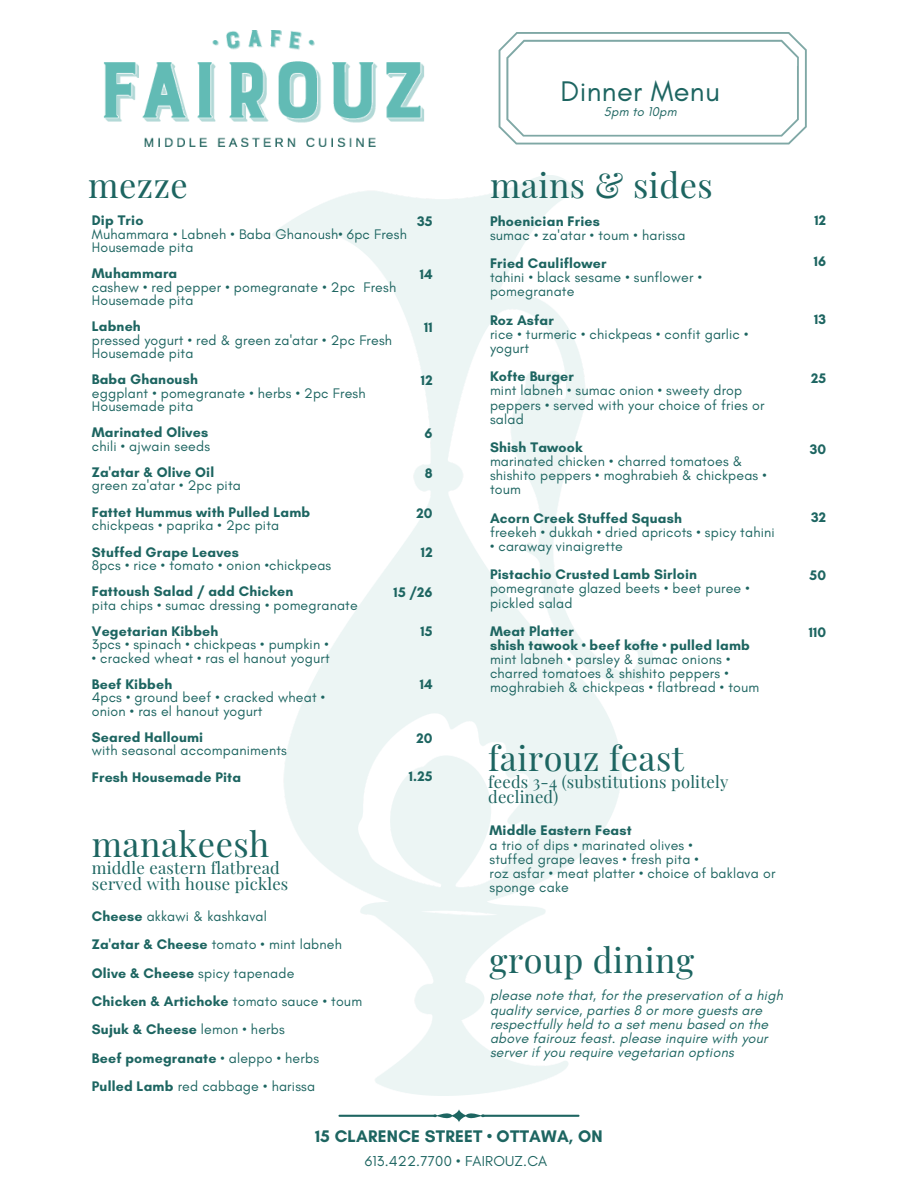
<style>
.page{position:relative;width:918px;height:1188px;background:#fff}
.page>*{position:absolute;margin:0;border:0;box-sizing:border-box;transform-origin:0 0}
.t1{font:34.35px "Playfair Display";letter-spacing:.015em;color:#1d6561}
.t2{font:34.2px "Playfair Display";letter-spacing:.015em;color:#1d6561}
.t3{font:28.95px "Glacial Indifference";letter-spacing:.015em;color:#1d6561}
.t4{font:700 17.1px "Glacial Indifference";letter-spacing:.015em;color:#1d6561}
.t5{font:16.5px/15.9px "Playfair Display";letter-spacing:.015em;color:#1d6561}
.t6{font:14.7px "Glacial Indifference";letter-spacing:.015em;color:#1d6561}
.t7{font:14.1px/14.1px "Glacial Indifference";letter-spacing:.015em;color:#1d6561}
.t8{font:700 14.1px/14.1px "Glacial Indifference";letter-spacing:.015em;color:#1d6561}
.t9{font:italic 14.1px/14.1px "Glacial Indifference";letter-spacing:.015em;color:#1d6561}
.t10{font:italic 12.9px "Glacial Indifference";letter-spacing:.015em;color:#1d6561}
.s1{font-weight:700}
</style>
<div class="page">
<svg style="left:450px;top:1109px;width:18px;height:14px"></svg>
<svg style="left:466px;top:1113px;width:19px;height:5px"></svg>
<svg style="left:433px;top:1113px;width:19px;height:5px"></svg>
<hr style="left:483px;top:1115px;width:97px;height:2px;background:#1d6561">
<hr style="left:338px;top:1115px;width:97px;height:2px;background:#1d6561">
<svg style="left:499px;top:32px;width:308px;height:113px"></svg>
<img style="left:103px;top:30px;width:321px;height:117px">
<h3 class="t3" style="left:561px;top:74px;width:161px">Dinner Menu</h3>
<p class="t10" style="left:604px;top:104px;width:74px">5pm to 10pm</p>
<h2 class="t2" style="left:88px;top:161px;width:101px">mezze</h2>
<h2 class="t2" style="left:490px;top:161px;width:224px">mains &amp; sides</h2>
<p class="t8" style="left:92px;top:213px;width:53px">Dip Trio</p>
<p class="t7" style="left:92px;top:227px;width:317px;line-height:13.2px">Muhammara • Labneh • Baba Ghanoush• 6pc Fresh<br>Housemade pita</p>
<p class="t8" style="left:92px;top:266px;width:87px">Muhammara</p>
<p class="t7" style="left:92px;top:280px;width:306px;line-height:13.2px">cashew • red pepper • pomegranate • 2pc Fresh<br>Housemade pita</p>
<p class="t8" style="left:92px;top:319px;width:51px">Labneh</p>
<p class="t7" style="left:92px;top:333px;width:302px;line-height:13.2px">pressed yogurt • red &amp; green za'atar • 2pc Fresh<br>Housemade pita</p>
<p class="t8" style="left:92px;top:372px;width:108px">Baba Ghanoush</p>
<p class="t7" style="left:92px;top:386px;width:275px;line-height:13.2px">eggplant • pomegranate • herbs • 2pc Fresh<br>Housemade pita</p>
<p class="t8" style="left:92px;top:425px;width:118px">Marinated Olives</p>
<p class="t7" style="left:92px;top:439px;width:120px">chili • ajwain seeds</p>
<p class="t8" style="left:92px;top:465px;width:124px">Za'atar &amp; Olive Oil</p>
<p class="t7" style="left:92px;top:478px;width:151px">green za'atar • 2pc pita</p>
<p class="t8" style="left:92px;top:505px;width:220px">Fattet Hummus with Pulled Lamb</p>
<p class="t7" style="left:92px;top:518px;width:189px">chickpeas • paprika • 2pc pita</p>
<p class="t8" style="left:92px;top:545px;width:149px">Stuffed Grape Leaves</p>
<p class="t7" style="left:92px;top:558px;width:241px">8pcs • rice • tomato • onion •chickpeas</p>
<p class="t8" style="left:92px;top:584px;width:203px">Fattoush Salad / add Chicken</p>
<p class="t7" style="left:92px;top:598px;width:268px">pita chips • sumac dressing • pomegranate</p>
<p class="t8" style="left:92px;top:624px;width:128px">Vegetarian Kibbeh</p>
<p class="t7" style="left:92px;top:637px;width:238px">3pcs • spinach • chickpeas • pumpkin •</p>
<p class="t7" style="left:92px;top:651px;width:240px">• cracked wheat • ras el hanout yogurt</p>
<p class="t8" style="left:92px;top:677px;width:82px">Beef Kibbeh</p>
<p class="t7" style="left:92px;top:691px;width:235px;line-height:13.2px">4pcs • ground beef • cracked wheat • onion • ras el hanout yogurt</p>
<p class="t8" style="left:92px;top:730px;width:113px">Seared Halloumi</p>
<p class="t7" style="left:92px;top:743px;width:197px">with seasonal accompaniments</p>
<p class="t8" style="left:92px;top:770px;width:151px">Fresh Housemade Pita</p>
<p class="t8" style="left:417px;top:214px;width:17px">35</p>
<p class="t8" style="left:420px;top:267px;width:14px">14</p>
<p class="t8" style="left:424px;top:320px;width:10px">11</p>
<p class="t8" style="left:421px;top:373px;width:13px">12</p>
<p class="t8" style="left:425px;top:426px;width:10px">6</p>
<p class="t8" style="left:425px;top:466px;width:9px">8</p>
<p class="t8" style="left:416px;top:506px;width:18px">20</p>
<p class="t8" style="left:421px;top:545px;width:13px">12</p>
<p class="t8" style="left:394px;top:585px;width:41px">15 /26</p>
<p class="t8" style="left:421px;top:624px;width:14px">15</p>
<p class="t8" style="left:420px;top:677px;width:14px">14</p>
<p class="t8" style="left:416px;top:731px;width:18px">20</p>
<p class="t8" style="left:409px;top:769px;width:25px">1.25</p>
<h2 class="t2" style="left:92px;top:820px;width:179px">manakeesh</h2>
<p class="t5" style="left:92px;top:859px;width:198px">middle eastern flatbread served with house pickles</p>
<p class="t7" style="left:92px;top:902px;width:272px;line-height:28.3px"><span class="s1">Cheese</span> akkawi &amp; kashkaval<br><span class="s1">Za'atar &amp; Cheese</span> tomato • mint labneh<br><span class="s1">Olive &amp; Cheese</span> spicy tapenade<br><span class="s1">Chicken &amp; Artichoke</span> tomato sauce • toum<br><span class="s1">Sujuk &amp; Cheese</span> lemon • herbs<br><span class="s1">Beef pomegranate</span> • aleppo • herbs<br><span class="s1">Pulled Lamb</span> red cabbage • harissa</p>
<p class="t8" style="left:490px;top:214px;width:111px">Phoenician Fries</p>
<p class="t7" style="left:490px;top:228px;width:197px">sumac • za'atar • toum • harissa</p>
<p class="t8" style="left:490px;top:256px;width:118px">Fried Cauliflower</p>
<p class="t7" style="left:490px;top:270px;width:214px">tahini • black sesame • sunflower • pomegranate</p>
<p class="t8" style="left:490px;top:313px;width:65px">Roz Asfar</p>
<p class="t7" style="left:490px;top:327px;width:260px">rice • turmeric • chickpeas • confit garlic • yogurt</p>
<p class="t8" style="left:490px;top:369px;width:85px">Kofte Burger</p>
<p class="t7" style="left:490px;top:383px;width:276px">mint labneh • sumac onion • sweety drop peppers • served with your choice of fries or salad</p>
<p class="t8" style="left:490px;top:440px;width:94px">Shish Tawook</p>
<p class="t7" style="left:490px;top:454px;width:278px">marinated chicken • charred tomatoes &amp; shishito peppers • moghrabieh &amp; chickpeas • toum</p>
<p class="t8" style="left:490px;top:511px;width:193px">Acorn Creek Stuffed Squash</p>
<p class="t7" style="left:490px;top:525px;width:286px">freekeh • dukkah • dried apricots • spicy tahini</p>
<p class="t7" style="left:490px;top:539px;width:134px">• caraway vinaigrette</p>
<p class="t8" style="left:490px;top:567px;width:209px">Pistachio Crusted Lamb Sirloin</p>
<p class="t7" style="left:490px;top:581px;width:261px">pomegranate glazed beets • beet puree • pickled salad</p>
<p class="t8" style="left:490px;top:624px;width:261px">Meat Platter<br>shish tawook • beef kofte • pulled lamb</p>
<p class="t7" style="left:490px;top:652px;width:271px">mint labneh • parsley &amp; sumac onions • charred tomatoes &amp; shishito peppers • moghrabieh &amp; chickpeas • flatbread • toum</p>
<h2 class="t2" style="left:488px;top:734px;width:197px">fairouz feast</h2>
<p class="t5" style="left:488px;top:773px;width:242px">feeds 3-4 (substitutions politely declined)</p>
<p class="t8" style="left:490px;top:824px;width:144px">Middle Eastern Feast</p>
<p class="t7" style="left:490px;top:838px;width:287px">a trio of dips • marinated olives •<br>stuffed grape leaves • fresh pita •<br>roz asfar • meat platter • choice of baklava or sponge cake</p>
<h1 class="t1" style="left:490px;top:935px;width:206px">group dining</h1>
<p class="t9" style="left:490px;top:988px;width:294px">please note that, for the preservation of a high quality service, parties 8 or more guests are respectfully held to a set menu based on the above fairouz feast. please inquire with your server if you require vegetarian options</p>
<p class="t4" style="left:315px;top:1126px;width:289px">15 CLARENCE STREET • OTTAWA, ON</p>
<p class="t6" style="left:365px;top:1152px;width:184px">613.422.7700 • FAIROUZ.CA</p>
<p class="t8" style="left:815px;top:213px;width:13px">12</p>
<p class="t8" style="left:814px;top:254px;width:14px">16</p>
<p class="t8" style="left:814px;top:312px;width:13px">13</p>
<p class="t8" style="left:811px;top:371px;width:17px">25</p>
<p class="t8" style="left:810px;top:442px;width:18px">30</p>
<p class="t8" style="left:811px;top:510px;width:17px">32</p>
<p class="t8" style="left:810px;top:568px;width:18px">50</p>
<p class="t8" style="left:809px;top:625px;width:19px">110</p>
</div>
